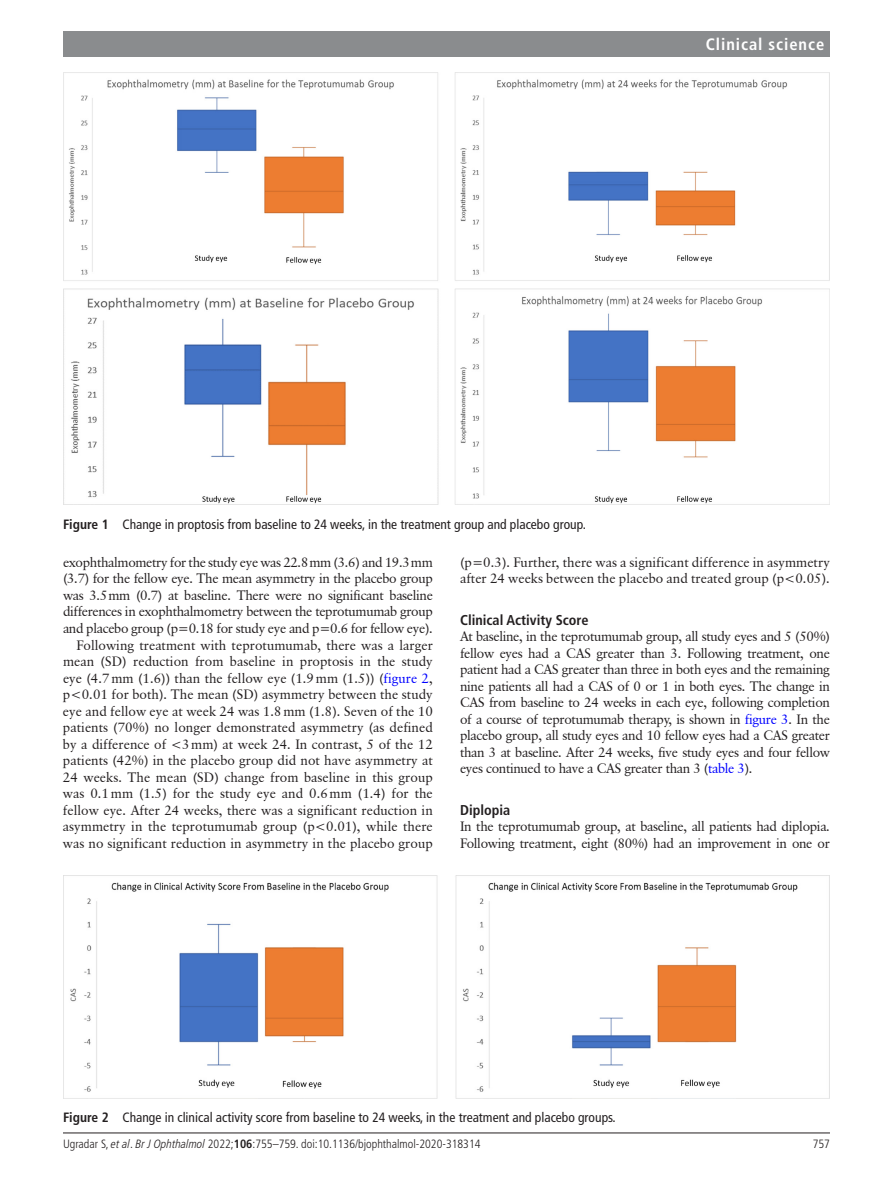
<style>
.page{position:relative;width:893px;height:1191px;background:#fff}
.page>*{position:absolute;margin:0;border:0;box-sizing:border-box;transform-origin:0 0}
.t1{font:700 condensed 16.5px "Frutiger LT Pro";letter-spacing:.055em;color:#fff}
.t2{font:700 condensed 14.25px "Frutiger LT Pro";color:#231f20}
.t3{font:13.5px/16.5px "Classical Garamond BT";color:#231f20;text-align:right}
.t4{font:condensed 13.5px "Frutiger LT Pro";color:#231f20}
.t5{font:13.5px/16.5px "Classical Garamond BT";letter-spacing:-.025em;color:#231f20}
.t6{font:300 condensed 12px "Frutiger LT Pro";color:#231f20}
.s1{font-weight:700}
.s2{color:#00f}
.s3{font-style:italic}
</style>
<div class="page">
<hr style="left:63px;top:1132px;width:767px;height:1px;background:#231f20">
<div style="left:63px;top:31px;width:767px;height:25px;background:#8a8c8e"></div>
<img style="left:63px;top:72px;width:767px;height:432px">
<img style="left:63px;top:875px;width:767px;height:223px">
<p class="t1" style="left:706px;top:34px;width:120px">Clinical science</p>
<p class="t4" style="left:63px;top:516px;width:524px"><span class="s1">Figure 1</span> Change in proptosis from baseline to 24 weeks, in the treatment group and placebo group.</p>
<p class="t3" style="left:63px;top:554px;width:371px">exophthalmometry for the study eye was 22.8mm (3.6) and 19.3mm (3.7) for the fellow eye. The mean asymmetry in the placebo group was 3.5mm (0.7) at baseline. There were no significant baseline differences in exophthalmometry between the teprotumumab group and placebo group (p=0.18 for study eye and p=0.6 for fellow eye).<br>Following treatment with teprotumumab, there was a larger mean (SD) reduction from baseline in proptosis in the study eye (4.7mm (1.6)) than the fellow eye (1.9mm (1.5)) (<span class="s2">figure 2</span>, p&lt;0.01 for both). The mean (SD) asymmetry between the study eye and fellow eye at week 24 was 1.8mm (1.8). Seven of the 10 patients (70%) no longer demonstrated asymmetry (as defined by a difference of &lt;3mm) at week 24. In contrast, 5 of the 12 patients (42%) in the placebo group did not have asymmetry at 24 weeks. The mean (SD) change from baseline in this group was 0.1mm (1.5) for the study eye and 0.6mm (1.4) for the fellow eye. After 24 weeks, there was a significant reduction in asymmetry in the teprotumumab group (p&lt;0.01), while there was no significant reduction in asymmetry in the placebo group</p>
<p class="t3" style="left:460px;top:554px;width:371px;text-align:left">(p=0.3). Further, there was a significant difference in asymmetry after 24 weeks between the placebo and treated group (p&lt;0.05).</p>
<p class="t2" style="left:460px;top:611px;width:130px">Clinical Activity Score</p>
<p class="t3" style="left:460px;top:628px;width:371px;text-align:justify">At baseline, in the teprotumumab group, all study eyes and 5 (50%) fellow eyes had a CAS greater than 3. Following treatment, one patient had a CAS greater than three in both eyes and the remaining nine patients all had a CAS of 0 or 1 in both eyes. The change in CAS from baseline to 24 weeks in each eye, following completion of a course of teprotumumab therapy, is shown in <span class="s2">figure 3</span>. In the placebo group, all study eyes and 10 fellow eyes had a CAS greater than 3 at baseline. After 24 weeks, five study eyes and four fellow eyes continued to have a CAS greater than 3 (<span class="s2">table 3</span>).</p>
<p class="t2" style="left:460px;top:801px;width:52px">Diplopia</p>
<p class="t5" style="left:460px;top:818px;width:371px">In the teprotumumab group, at baseline, all patients had diplopia.<br>Following treatment, eight (80%) had an improvement in one or</p>
<p class="t4" style="left:63px;top:1109px;width:554px"><span class="s1">Figure 2</span> Change in clinical activity score from baseline to 24 weeks, in the treatment and placebo groups.</p>
<p class="t6" style="left:63px;top:1136px;width:419px">Ugradar S, <span class="s3">et al</span>. <span class="s3">Br J Ophthalmol</span> 2022;<span class="s1">106</span>:755–759. doi:10.1136/bjophthalmol-2020-318314</p>
<p class="t6" style="left:813px;top:1136px;width:19px">757</p>
</div>
